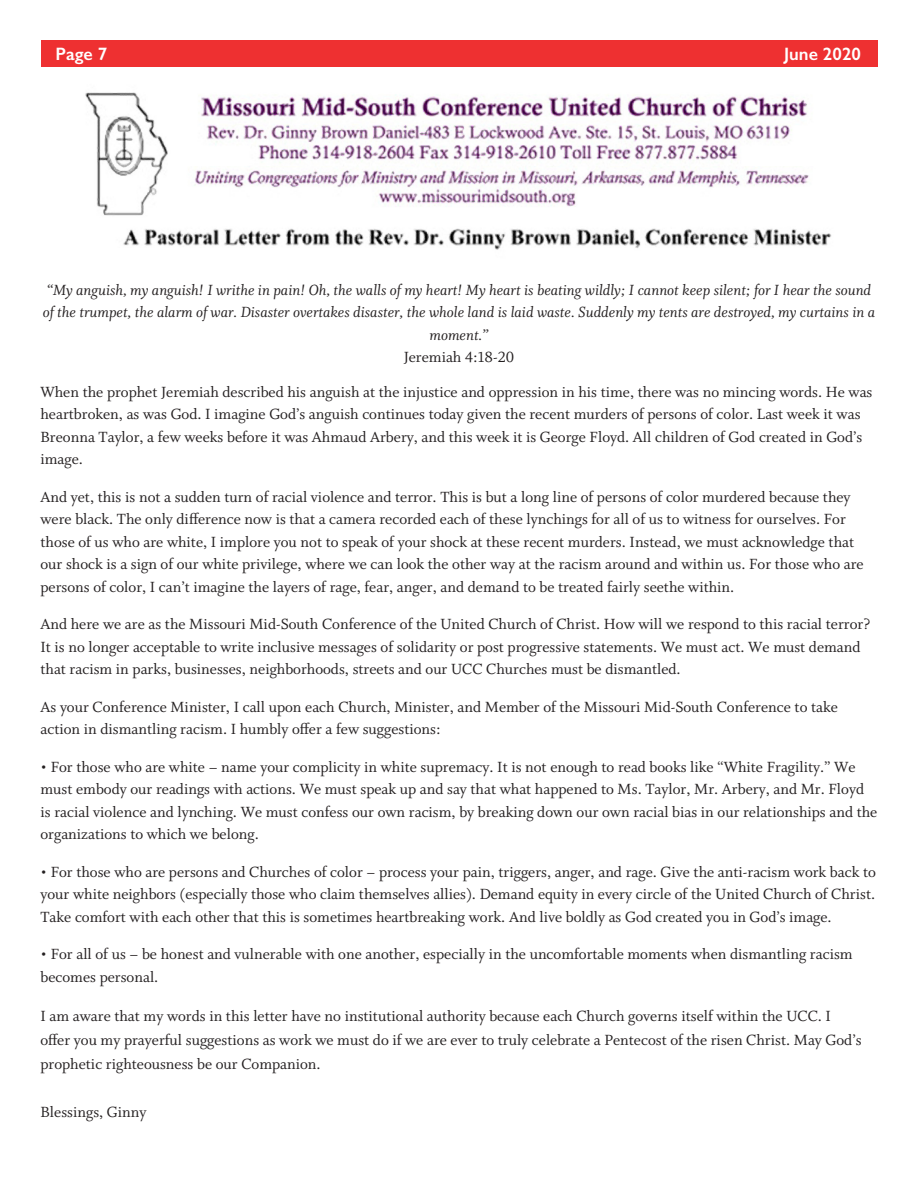
<style>
.page{position:relative;width:918px;height:1188px;background:#fff}
.page>*{position:absolute;margin:0;border:0;box-sizing:border-box;transform-origin:0 0}
.t1{font:600 18px "Gill Sans";color:#fff}
.t2{font:16.5px/22.5px "Whitman";color:#231f20}
.t3{font:italic 16.5px/22.5px "Whitman";color:#231f20;text-align:center}
</style>
<div class="page">
<div style="left:41px;top:40px;width:837px;height:27px;background:#ee3031"></div>
<img style="left:85px;top:92px;width:747px;height:158px">
<p class="t1" style="left:55px;top:43px;width:53px">Page 7</p>
<p class="t1" style="left:784px;top:43px;width:78px">June 2020</p>
<p class="t3" style="left:43px;top:279px;width:834px">“My anguish, my anguish! I writhe in pain! Oh, the walls of my heart! My heart is beating wildly; I cannot keep silent; for I hear the sound of the trumpet, the alarm of war. Disaster overtakes disaster, the whole land is laid waste. Suddenly my tents are destroyed, my curtains in a moment.”</p>
<p class="t2" style="left:404px;top:347px;width:112px">Jeremiah 4:18-20</p>
<p class="t2" style="left:40px;top:381px;width:833px">When the prophet Jeremiah described his anguish at the injustice and oppression in his time, there was no mincing words. He was heartbroken, as was God. I imagine God’s anguish continues today given the recent murders of persons of color. Last week it was Breonna Taylor, a few weeks before it was Ahmaud Arbery, and this week it is George Floyd. All children of God created in God’s image.</p>
<p class="t2" style="left:40px;top:486px;width:825px">And yet, this is not a sudden turn of racial violence and terror. This is but a long line of persons of color murdered because they were black. The only difference now is that a camera recorded each of these lynchings for all of us to witness for ourselves. For those of us who are white, I implore you not to speak of your shock at these recent murders. Instead, we must acknowledge that our shock is a sign of our white privilege, where we can look the other way at the racism around and within us. For those who are persons of color, I can’t imagine the layers of rage, fear, anger, and demand to be treated fairly seethe within.</p>
<p class="t2" style="left:40px;top:614px;width:831px">And here we are as the Missouri Mid-South Conference of the United Church of Christ. How will we respond to this racial terror?<br>It is no longer acceptable to write inclusive messages of solidarity or post progressive statements. We must act. We must demand that racism in parks, businesses, neighborhoods, streets and our UCC Churches must be dismantled.</p>
<p class="t2" style="left:40px;top:696px;width:799px">As your Conference Minister, I call upon each Church, Minister, and Member of the Missouri Mid-South Conference to take action in dismantling racism. I humbly offer a few suggestions:</p>
<p class="t2" style="left:40px;top:756px;width:838px">• For those who are white – name your complicity in white supremacy. It is not enough to read books like “White Fragility.” We must embody our readings with actions. We must speak up and say that what happened to Ms. Taylor, Mr. Arbery, and Mr. Floyd is racial violence and lynching. We must confess our own racism, by breaking down our own racial bias in our relationships and the organizations to which we belong.</p>
<p class="t2" style="left:40px;top:861px;width:837px;text-align:justify">• For those who are persons and Churches of color – process your pain, triggers, anger, and rage. Give the anti-racism work back to your white neighbors (especially those who claim themselves allies). Demand equity in every circle of the United Church of Christ.<br>Take comfort with each other that this is sometimes heartbreaking work. And live boldly as God created you in God’s image.</p>
<p class="t2" style="left:40px;top:944px;width:814px">• For all of us – be honest and vulnerable with one another, especially in the uncomfortable moments when dismantling racism becomes personal.</p>
<p class="t2" style="left:40px;top:1004px;width:823px;line-height:24px">I am aware that my words in this letter have no institutional authority because each Church governs itself within the UCC. I offer you my prayerful suggestions as work we must do if we are ever to truly celebrate a Pentecost of the risen Christ. May God’s prophetic righteousness be our Companion.</p>
<p class="t2" style="left:40px;top:1101px;width:108px">Blessings, Ginny</p>
</div>
